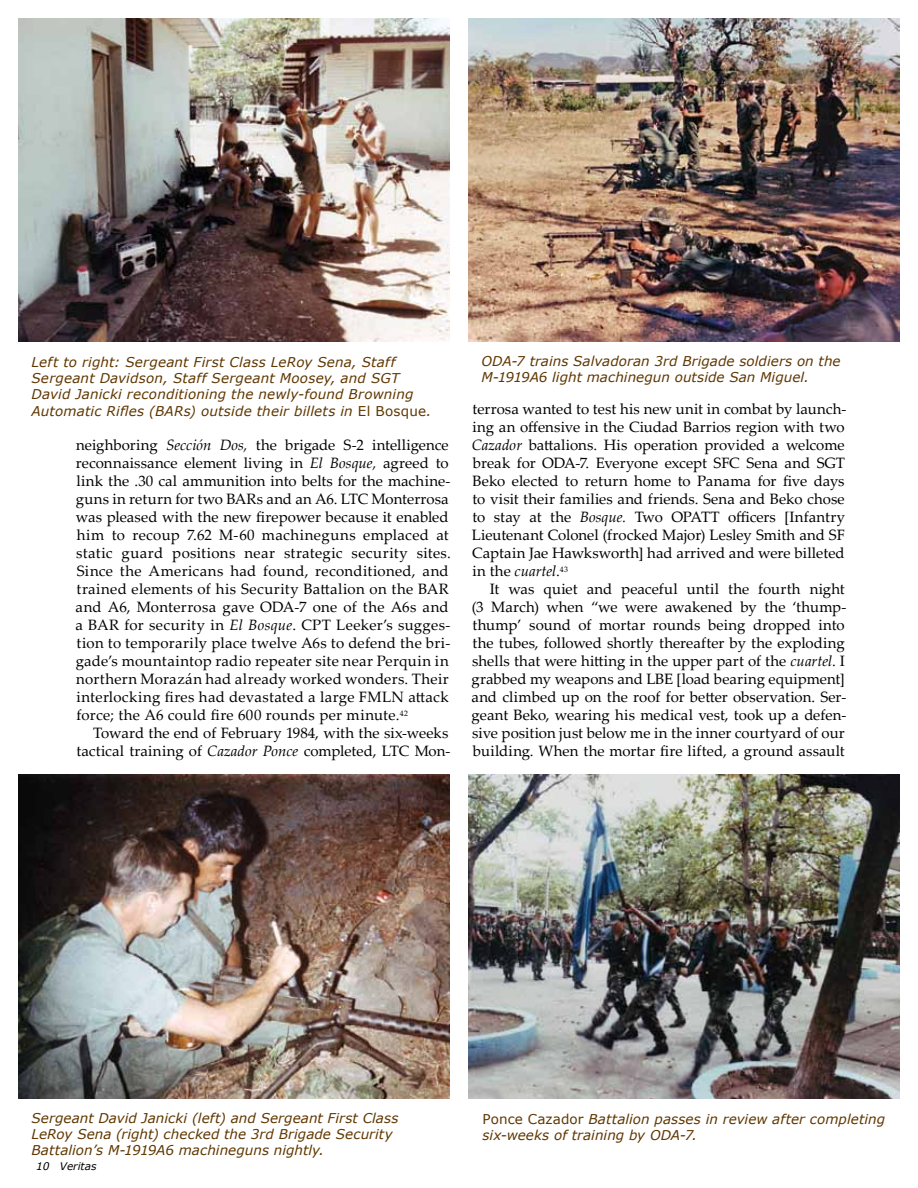
<style>
.page{position:relative;width:918px;height:1188px;background:#fff}
.page>*{position:absolute;margin:0;border:0;box-sizing:border-box;transform-origin:0 0}
.t1{font:15px/18px "Palatino Linotype";letter-spacing:.005em;color:#000}
.t2{font:italic 13.5px/16.2px "Verdana";letter-spacing:.01em;color:#603700}
.t3{font:italic 10.5px "Verdana";color:#000}
.s1{font-style:normal}
.s2{font-style:italic}
</style>
<div class="page">
<img style="left:18px;top:18px;width:432px;height:324px">
<img style="left:468px;top:18px;width:432px;height:324px">
<img style="left:468px;top:775px;width:432px;height:324px">
<img style="left:18px;top:775px;width:432px;height:324px">
<p class="t2" style="left:31px;top:354px;width:402px">Left to right: Sergeant First Class LeRoy Sena, Staff Sergeant Davidson, Staff Sergeant Moosey, and SGT David Janicki reconditioning the newly-found Browning Automatic Rifles (BARs) outside their billets in <span class="s1">El Bosque</span>.</p>
<p class="t1" style="left:76px;top:435px;width:377px">neighboring <span class="s2">Sección Dos,</span> the brigade S‑2 intelligence reconnaissance element living in <span class="s2">El Bosque,</span> agreed to link the .30 cal ammunition into belts for the machine&shy;guns in return for two BARs and an A6. LTC Monterrosa was pleased with the new firepower because it enabled him to recoup 7.62 M‑60 machineguns emplaced at static guard positions near strategic security sites.<br>Since the Americans had found, reconditioned, and trained elements of his Security Battalion on the BAR and A6, Monterrosa gave ODA‑7 one of the A6s and a BAR for security in <span class="s2">El Bosque</span>. CPT Leeker’s sugges&shy;tion to temporarily place twelve A6s to defend the bri&shy;gade’s mountaintop radio repeater site near Perquin in northern Morazán had already worked wonders. Their interlocking fires had devastated a large FMLN attack force; the A6 could fire 600 rounds per minute.<sup>42</sup></p>
<p class="t1" style="left:76px;top:723px;width:376px;text-align:right">Toward the end of February 1984, with the six-weeks tactical training of <span class="s2">Cazador Ponce</span> completed, LTC Mon-</p>
<p class="t2" style="left:482px;top:353px;width:361px">ODA-7 trains Salvadoran 3rd Brigade soldiers on the<br>M-1919A6 light machinegun outside San Miguel.</p>
<p class="t1" style="left:472px;top:399px;width:376px">terrosa wanted to test his new unit in combat by launch&shy;ing an offensive in the Ciudad Barrios region with two <span class="s2">Cazador</span> battalions. His operation provided a welcome break for ODA‑7. Everyone except SFC Sena and SGT Beko elected to return home to Panama for five days to visit their families and friends. Sena and Beko chose to stay at the <span class="s2">Bosque.</span> Two OPATT officers [Infantry Lieutenant Colonel (frocked Major) Lesley Smith and SF Captain Jae Hawksworth] had arrived and were billeted in the <span class="s2">cuartel</span>.<sup>43</sup></p>
<p class="t1" style="left:472px;top:579px;width:377px;text-indent:18px">It was quiet and peaceful until the fourth night (3 March) when “we were awakened by the ‘thump&shy;thump’ sound of mortar rounds being dropped into the tubes, followed shortly thereafter by the exploding shells that were hitting in the upper part of the <span class="s2">cuartel</span>. I grabbed my weapons and LBE [load bearing equipment] and climbed up on the roof for better observation. Ser&shy;geant Beko, wearing his medical vest, took up a defen&shy;sive position just below me in the inner courtyard of our building. When the mortar fire lifted, a ground assault</p>
<p class="t2" style="left:32px;top:1110px;width:368px">Sergeant David Janicki (left) and Sergeant First Class<br>LeRoy Sena (right) checked the 3rd Brigade Security<br>Battalion’s M-1919A6 machineguns nightly.</p>
<p class="t3" style="left:36px;top:1159px;width:62px">10 Veritas</p>
<p class="t2" style="left:483px;top:1111px;width:404px"><span class="s1">Ponce Cazador</span> Battalion passes in review after completing six-weeks of training by ODA‑7.</p>
</div>
